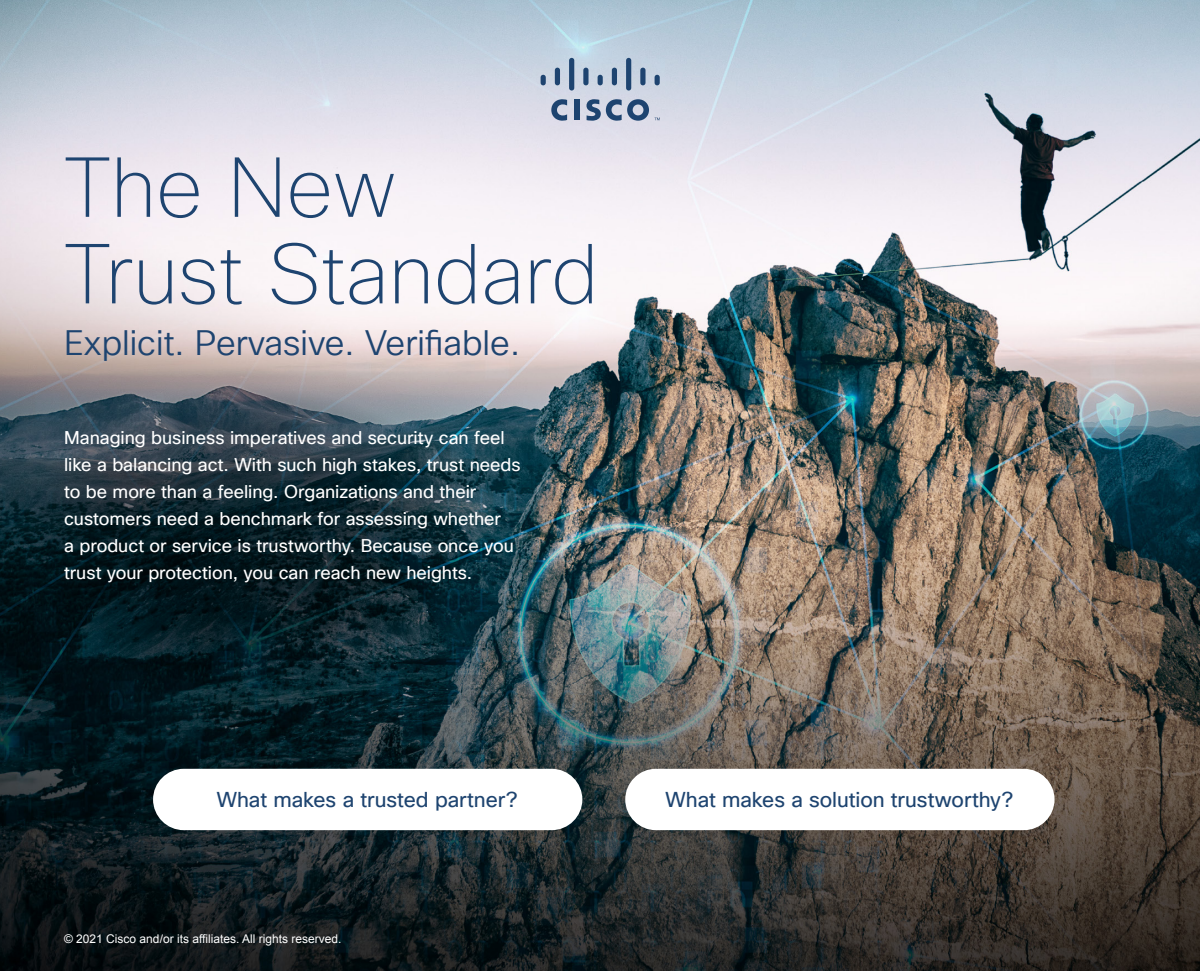
<style>
.page{position:relative;width:1200px;height:972px;background:#fff}
.page>*{position:absolute;margin:0;border:0;box-sizing:border-box;transform-origin:0 0}
.t1{font:100 82.5px/86.6px "Cisco Sans TT";color:#1e4470}
.t2{font:34.5px "Cisco Sans TT Light";color:#1e4470}
.t3{font:21px "Cisco Sans TT";letter-spacing:-.005em;color:#1e4470}
.t4{font:18px/27px "Cisco Sans TT";letter-spacing:-.005em;color:#fff}
.t5{font:12px "Arial";color:#fff}
</style>
<div class="page">
<img style="left:0;top:0;width:1200px;height:971px">
<div style="left:574px;top:100px;width:6px;height:20px;background:#1e4470"></div>
<svg style="left:551px;top:99px;width:16px;height:22px"></svg>
<svg style="left:587px;top:99px;width:62px;height:22px"></svg>
<div style="left:541px;top:75px;width:5px;height:10px;background:#1e4470;border-radius:3px"></div>
<div style="left:555px;top:68px;width:5px;height:17px;background:#1e4470;border-radius:3px"></div>
<div style="left:569px;top:58px;width:5px;height:33px;background:#1e4470;border-radius:3px"></div>
<div style="left:583px;top:68px;width:6px;height:17px;background:#1e4470;border-radius:3px"></div>
<div style="left:598px;top:75px;width:5px;height:10px;background:#1e4470;border-radius:3px"></div>
<div style="left:612px;top:68px;width:5px;height:17px;background:#1e4470;border-radius:3px"></div>
<div style="left:626px;top:58px;width:5px;height:33px;background:#1e4470;border-radius:3px"></div>
<div style="left:640px;top:68px;width:6px;height:17px;background:#1e4470;border-radius:3px"></div>
<div style="left:655px;top:75px;width:5px;height:10px;background:#1e4470;border-radius:3px"></div>
<svg style="left:24px;top:387px;width:457px;height:301px;background:#152b34"></svg>
<div style="left:625px;top:769px;width:430px;height:61px;background:#fff;border-radius:31px"></div>
<div style="left:153px;top:769px;width:429px;height:61px;background:#fff;border-radius:31px"></div>
<h1 class="t1" style="left:64px;top:147px;width:536px">The New<br>Trust Standard</h1>
<h2 class="t2" style="left:64px;top:321px;width:458px">Explicit. Pervasive. Verifiable.</h2>
<p class="t4" style="left:64px;top:425px;width:458px">Managing business imperatives and security can feel like a balancing act. With such high stakes, trust needs to be more than a feeling. Organizations and their customers need a benchmark for assessing whether<br>a product or service is trustworthy. Because once you trust your protection, you can reach new heights.</p>
<p class="t3" style="left:217px;top:786px;width:302px">What makes a trusted partner?</p>
<p class="t5" style="left:64px;top:931px;width:279px">© 2021 Cisco and/or its affiliates. All rights reserved.</p>
<p class="t3" style="left:666px;top:786px;width:349px">What makes a solution trustworthy?</p>
</div>
